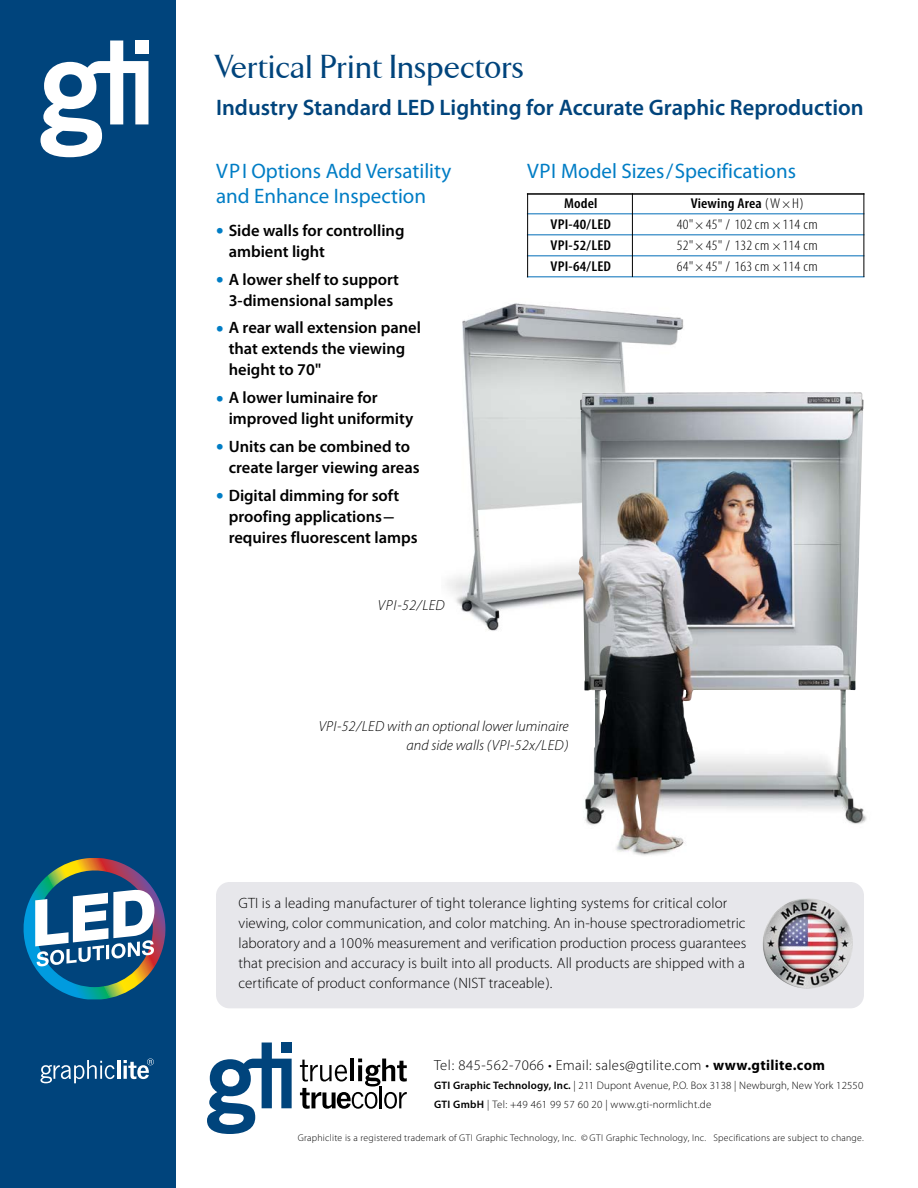
<style>
.page{position:relative;width:918px;height:1188px;background:#fff}
.page>*{position:absolute;margin:0;border:0;box-sizing:border-box;transform-origin:0 0}
.t1{font:500 33.75px "TF Arrow";letter-spacing:.015em;color:#00447c}
.t2{font:600 22.5px "Myriad Pro";color:#00447c}
.t3{font:21px/24.8px "Myriad Pro";color:#007dc5}
.t4{font:600 16.5px/21px "Myriad Pro";color:#000}
.t5{font:300 15px/19.8px "Myriad Pro";letter-spacing:.005em;color:#000}
.t6{font:italic 300 14.7px/19.2px "Myriad Pro";color:#000;text-align:right}
.t7{font:300 14.7px "Myriad Pro";letter-spacing:.025em;color:#000}
.t8{font:300 condensed 14.25px "Myriad Pro";letter-spacing:.015em;color:#000;scale:1.12 1}
.t9{font:600 condensed 14.25px "Myriad Pro";letter-spacing:.015em;color:#000;scale:1.12 1}
.t10{font:300 10.8px/19.2px "Myriad Pro";letter-spacing:.015em;color:#000}
.t11{font:300 9.75px "Myriad Pro";letter-spacing:.025em;color:#000}
.s1{font-size:24px;color:#007dc5}
.s2{font-weight:300}
.s3{font-weight:300;font-stretch:normal;font-size:12.75px}
.s4{font-stretch:normal;font-size:12.75px}
.s5{font-weight:700}
.s6{font-weight:600}
</style>
<div class="page">
<img style="left:447px;top:303px;width:237px;height:328px">
<div style="left:0;top:0;width:176px;height:1188px;background:#00447c"></div>
<svg style="left:41px;top:41px;width:108px;height:116px"></svg>
<div style="left:135px;top:40px;width:13px;height:14px;background:#fff"></div>
<img style="left:574px;top:392px;width:293px;height:464px">
<hr style="left:527px;top:193px;width:337px;height:2px;background:#000">
<hr style="left:527px;top:213px;width:337px;height:1px;background:#006cb7">
<hr style="left:527px;top:234px;width:337px;height:1px;background:#006cb7">
<hr style="left:527px;top:255px;width:337px;height:1px;background:#006cb7">
<hr style="left:527px;top:276px;width:337px;height:1px;background:#006cb7">
<hr style="left:632px;top:193px;width:1px;height:84px;background:#000">
<hr style="left:527px;top:194px;width:1px;height:83px;background:#000">
<hr style="left:864px;top:193px;width:1px;height:84px;background:#000">
<svg style="left:207px;top:1043px;width:85px;height:91px"></svg>
<div style="left:281px;top:1043px;width:11px;height:10px;background:#00447c"></div>
<svg style="left:300px;top:1059px;width:107px;height:50px"></svg>
<div style="left:216px;top:882px;width:648px;height:126px;background:#e7e7eb;border-radius:14px"></div>
<img style="left:763px;top:898px;width:57px;height:91px">
<svg style="left:41px;top:1060px;width:74px;height:23px"></svg>
<hr style="left:117px;top:1060px;width:3px;height:19px;background:#fff">
<svg style="left:124px;top:1058px;width:30px;height:21px"></svg>
<svg style="left:23px;top:858px;width:142px;height:141px"></svg>
<h1 class="t1" style="left:216px;top:50px;width:310px">Vertical Print Inspectors</h1>
<h2 class="t2" style="left:216px;top:93px;width:649px">Industry Standard LED Lighting for Accurate Graphic Reproduction</h2>
<h3 class="t3" style="left:216px;top:158px;width:237px">VPI Options Add Versatility and Enhance Inspection</h3>
<p class="t4" style="left:229px;top:220px;width:177px;text-indent:-13px"><span class="s1">•</span> Side walls for controlling ambient light</p>
<p class="t4" style="left:216px;top:268px;width:185px;text-align:center"><span class="s1">•</span> A lower shelf to support<br>3-dimensional samples</p>
<p class="t4" style="left:229px;top:317px;width:194px;text-indent:-13px"><span class="s1">•</span> A rear wall extension panel that extends the viewing height to 70"</p>
<p class="t4" style="left:229px;top:387px;width:186px;text-indent:-13px"><span class="s1">•</span> A lower luminaire for improved light uniformity</p>
<p class="t4" style="left:229px;top:436px;width:193px;text-indent:-13px"><span class="s1">•</span> Units can be combined to create larger viewing areas</p>
<p class="t4" style="left:229px;top:484px;width:190px;text-indent:-13px"><span class="s1">•</span> Digital dimming for soft proofing applications— requires fluorescent lamps</p>
<p class="t6" style="left:378px;top:596px;width:69px">VPI-52/LED</p>
<h3 class="t3" style="left:527px;top:158px;width:270px">VPI Model Sizes/Specifications</h3>
<p class="t9" style="left:564px;top:195px;width:31px">Model</p>
<p class="t9" style="left:691px;top:195px;width:102px">Viewing Area <span class="s2">(W</span><span class="s3">×</span> <span class="s2">H)</span></p>
<p class="t9" style="left:550px;top:216px;width:56px">VPI-40/LED</p>
<p class="t8" style="left:677px;top:216px;width:127px">40"<span class="s4">×</span> 45" / 102 cm <span class="s4">×</span> 114 cm</p>
<p class="t9" style="left:550px;top:237px;width:56px">VPI-52/LED</p>
<p class="t8" style="left:677px;top:237px;width:127px">52"<span class="s4">×</span> 45" / 132 cm <span class="s4">×</span> 114 cm</p>
<p class="t9" style="left:550px;top:258px;width:56px">VPI-64/LED</p>
<p class="t8" style="left:677px;top:258px;width:127px">64"<span class="s4">×</span> 45" / 163 cm <span class="s4">×</span> 114 cm</p>
<p class="t6" style="left:319px;top:716px;width:251px">VPI-52/LED with an optional lower luminaire and side walls (VPI-52x/LED)</p>
<p class="t5" style="left:239px;top:893px;width:509px">GTI is a leading manufacturer of tight tolerance lighting systems for critical color viewing, color communication, and color matching. An in-house spectroradiometric laboratory and a 100% measurement and verification production process guarantees that precision and accuracy is built into all products. All products are shipped with a certificate of product conformance (NIST traceable).</p>
<p class="t7" style="left:434px;top:1056px;width:393px">Tel: 845-562-7066 • Email: sales@gtilite.com • <span class="s5">www.gtilite.com</span></p>
<p class="t10" style="left:434px;top:1076px;width:431px"><span class="s6">GTI Graphic Technology, Inc.</span> | 211 Dupont Avenue, P.O. Box 3138 | Newburgh, New York 12550<br><span class="s6">GTI GmbH</span> | Tel: +49 461 99 57 60 20 | www.gti-normlicht.de</p>
<p class="t11" style="left:298px;top:1132px;width:567px">Graphiclite is a registered trademark of GTI Graphic Technology, Inc. © GTI Graphic Technology, Inc. Specifications are subject to change.</p>
</div>
